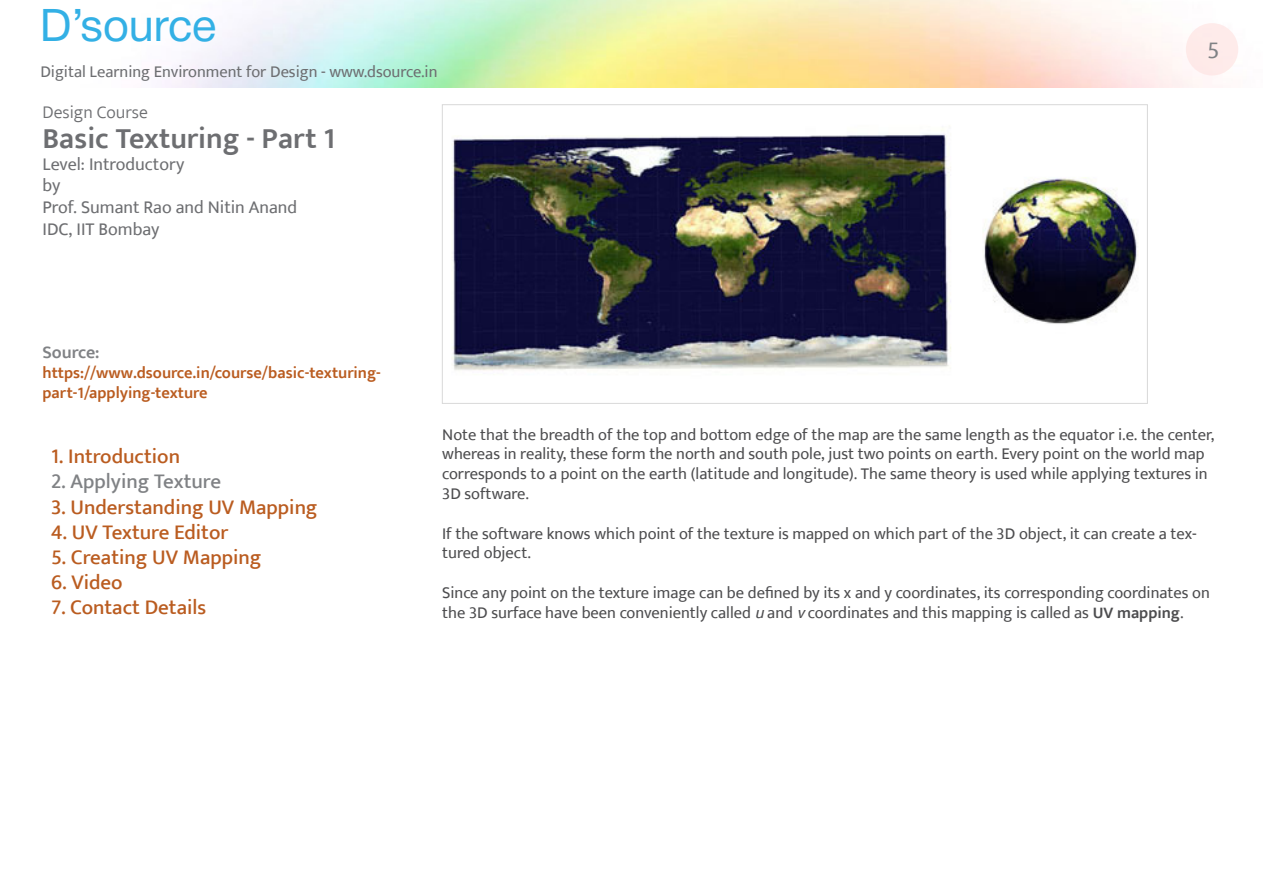
<style>
.page{position:relative;width:1263px;height:893px;background:#fff}
.page>*{position:absolute;margin:0;border:0;box-sizing:border-box;transform-origin:0 0}
.t1{font:45px "Helvetica Neue";color:#33b0e5}
.t2{font:600 30px "Ek Mukta";color:#6d6e71}
.t3{font:24px "Ek Mukta";color:#808285}
.t4{font:500 21px "Ek Mukta";color:#ba5c20}
.t5{font:500 21px "Ek Mukta";color:#808285}
.t6{font:18px/21.6px "Ek Mukta";color:#6d6e71}
.t7{font:300 18px "Ek Mukta";color:#6d6e71}
.t8{font:600 18px "Ek Mukta";color:#808285}
.t9{font:16.5px/19.8px "Ek Mukta";color:#4d4d4f}
.t10{font:600 16.5px/19.8px "Ek Mukta";color:#ba5c20}
.t11{font:16.5px "Ek Mukta";color:#6d6e71}
.s1{font-style:italic}
.s2{font-weight:600}
</style>
<div class="page">
<div style="left:1186px;top:23px;width:52px;height:52px;background:#feeaea;border-radius:50%"></div>
<img style="left:452px;top:129px;width:687px;height:242px">
<h1 class="t1" style="left:40px;top:-7px;width:178px">D’source</h1>
<p class="t11" style="left:40px;top:62px;width:399px">Digital Learning Environment for Design - www.dsource.in</p>
<p class="t7" style="left:43px;top:101px;width:107px">Design Course</p>
<h2 class="t2" style="left:43px;top:120px;width:294px">Basic Texturing - Part 1</h2>
<p class="t6" style="left:43px;top:153px;width:256px">Level: Introductory<br>by<br>Prof. Sumant Rao and Nitin Anand<br>IDC, IIT Bombay</p>
<p class="t8" style="left:43px;top:342px;width:59px">Source:</p>
<p class="t10" style="left:43px;top:363px;width:340px">https://www.dsource.in/course/basic-texturing&shy;part-1/applying-texture</p>
<h3 class="t3" style="left:1207px;top:35px;width:14px">5</h3>
<p class="t4" style="left:51px;top:444px;width:131px">1. Introduction</p>
<p class="t5" style="left:51px;top:469px;width:171px">2. Applying Texture</p>
<p class="t4" style="left:51px;top:494px;width:268px">3. Understanding UV Mapping</p>
<p class="t4" style="left:51px;top:519px;width:179px">4. UV Texture Editor</p>
<p class="t4" style="left:51px;top:544px;width:212px">5. Creating UV Mapping</p>
<p class="t4" style="left:51px;top:570px;width:73px">6. Video</p>
<p class="t4" style="left:51px;top:595px;width:157px">7. Contact Details</p>
<p class="t9" style="left:442px;top:424px;width:774px">Note that the breadth of the top and bottom edge of the map are the same length as the equator i.e. the center, whereas in reality, these form the north and south pole, just two points on earth. Every point on the world map corresponds to a point on the earth (latitude and longitude). The same theory is used while applying textures in 3D software.</p>
<p class="t9" style="left:442px;top:523px;width:756px">If the software knows which point of the texture is mapped on which part of the 3D object, it can create a tex&shy;tured object.</p>
<p class="t9" style="left:442px;top:582px;width:769px">Since any point on the texture image can be defined by its x and y coordinates, its corresponding coordinates on the 3D surface have been conveniently called <span class="s1">u</span>and <span class="s1">v</span>coordinates and this mapping is called as <span class="s2">UV mapping</span>.</p>
</div>
